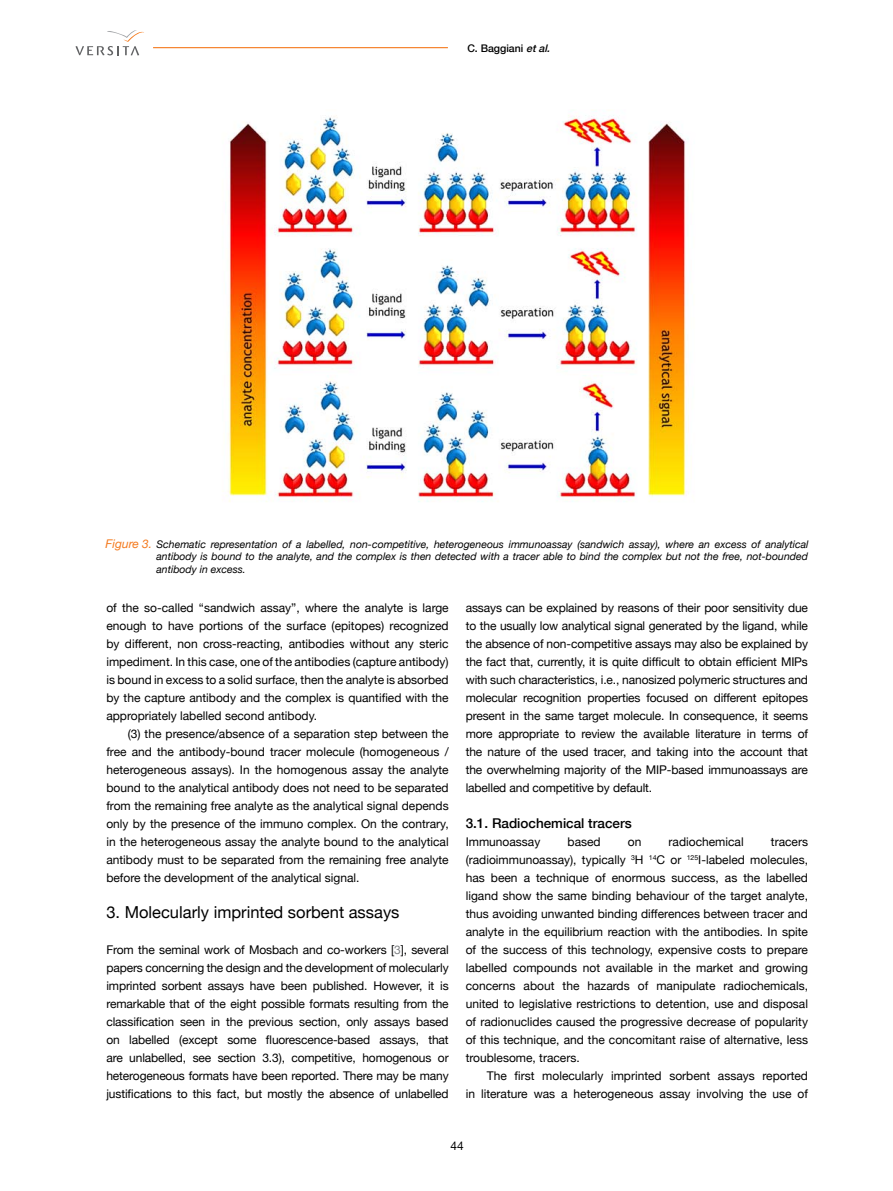
<style>
.page{position:relative;width:893px;height:1191px;background:#fff}
.page>*{position:absolute;margin:0;border:0;box-sizing:border-box;transform-origin:0 0}
.t1{font:16.5px "Helvetica Neue";color:#000}
.t2{font:500 13.5px "Helvetica Neue";color:#000}
.t3{font:12px/18px "Helvetica Neue";color:#000;text-align:justify}
.t4{font:italic 10.5px/12.6px "Helvetica Neue";color:#000;text-align:justify}
.t5{font:500 10.5px "Helvetica Neue";color:#000}
.s1{font-style:italic}
.s2{font-size:12px;color:#f47b20}
.s3{color:#808285}
</style>
<div class="page">
<svg style="left:75px;top:30px;width:69px;height:25px"></svg>
<hr style="left:153px;top:47px;width:295px;height:1px;background:#f47b20">
<img style="left:228px;top:115px;width:461px;height:387px">
<p class="t5" style="left:467px;top:42px;width:87px">C. Baggiani <span class="s1">etal.</span></p>
<p class="t4" style="left:156px;top:537px;width:654px;text-indent:-51px"><span class="s2">Figure 3.</span> Schematic representation of a labelled, non-competitive, heterogeneous immunoassay (sandwich assay), where an excess of analytical antibody is bound to the analyte, and the complex is then detected with a tracer able to bind the complex but not the free, not-bounded antibody in excess.</p>
<p class="t3" style="left:106px;top:599px;width:344px">of the so-called “sandwich assay”, where the analyte is large enough to have portions of the surface (epitopes) recognized by different, non cross-reacting, antibodies without any steric impediment. In this case, one of the antibodies (capture antibody) is bound in excess to a solid surface, then the analyte is absorbed by the capture antibody and the complex is quantified with the appropriately labelled second antibody.</p>
<p class="t3" style="left:106px;top:725px;width:344px;text-indent:21px">(3) the presence/absence of a separation step between the free and the antibody-bound tracer molecule (homogeneous / heterogeneous assays). In the homogenous assay the analyte bound to the analytical antibody does not need to be separated from the remaining free analyte as the analytical signal depends only by the presence of the immuno complex. On the contrary, in the heterogeneous assay the analyte bound to the analytical antibody must to be separated from the remaining free analyte before the development of the analytical signal.</p>
<h1 class="t1" style="left:106px;top:902px;width:295px">3. Molecularly imprinted sorbent assays</h1>
<p class="t3" style="left:106px;top:941px;width:344px">From the seminal work of Mosbach and co-workers [<span class="s3">3</span>], several papers concerning the design and the development of molecularly imprinted sorbent assays have been published. However, it is remarkable that of the eight possible formats resulting from the classification seen in the previous section, only assays based on labelled (except some fluorescence-based assays, that are unlabelled, see section 3.3), competitive, homogenous or heterogeneous formats have been reported. There may be many justifications to this fact, but mostly the absence of unlabelled</p>
<p class="t3" style="left:466px;top:599px;width:344px">assays can be explained by reasons of their poor sensitivity due to the usually low analytical signal generated by the ligand, while the absence of non-competitive assays may also be explained by the fact that, currently, it is quite difficult to obtain efficient MIPs with such characteristics, i.e., nanosized polymeric structures and molecular recognition properties focused on different epitopes present in the same target molecule. In consequence, it seems more appropriate to review the available literature in terms of the nature of the used tracer, and taking into the account that the overwhelming majority of the MIP-based immunoassays are labelled and competitive by default.</p>
<p class="t2" style="left:466px;top:815px;width:168px">3.1. Radiochemical tracers</p>
<p class="t3" style="left:466px;top:833px;width:76px">Immunoassay</p>
<p class="t3" style="left:568px;top:833px;width:35px">based</p>
<p class="t3" style="left:628px;top:833px;width:15px">on</p>
<p class="t3" style="left:669px;top:833px;width:77px">radiochemical</p>
<p class="t3" style="left:466px;top:833px;width:344px;text-indent:305px">tracers (radioimmunoassay), typically <sup>3</sup>H <sup>14</sup>C or <sup>125</sup>I-labeled molecules, has been a technique of enormous success, as the labelled ligand show the same binding behaviour of the target analyte, thus avoiding unwanted binding differences between tracer and analyte in the equilibrium reaction with the antibodies. In spite of the success of this technology, expensive costs to prepare labelled compounds not available in the market and growing concerns about the hazards of manipulate radiochemicals, united to legislative restrictions to detention, use and disposal of radionuclides caused the progressive decrease of popularity of this technique, and the concomitant raise of alternative, less troublesome, tracers.</p>
<p class="t3" style="left:466px;top:1067px;width:344px;text-align:right">The first molecularly imprinted sorbent assays reported<br>in literature was a heterogeneous assay involving the use of</p>
<p class="t3" style="left:451px;top:1137px;width:15px">44</p>
</div>
